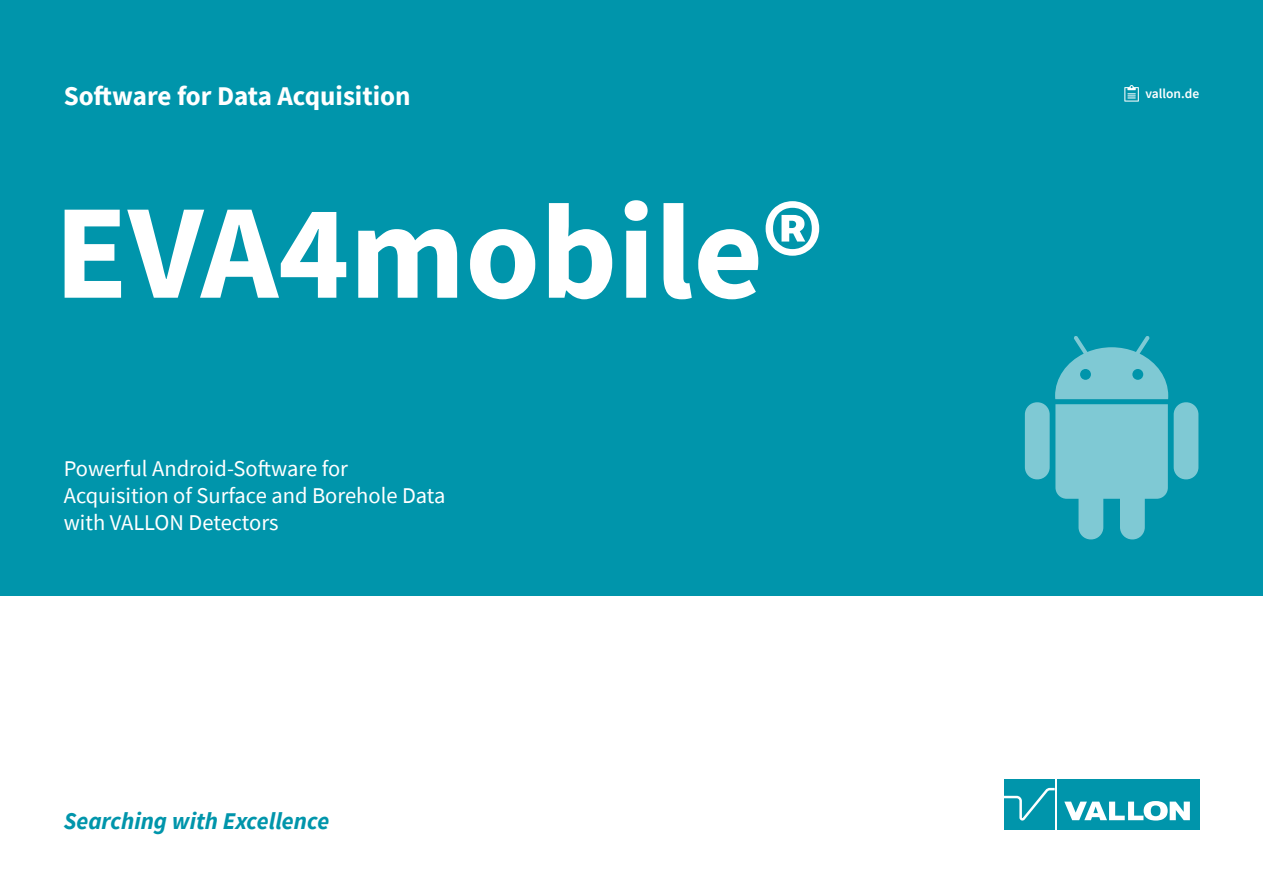
<style>
.page{position:relative;width:1263px;height:893px;background:#fff}
.page>*{position:absolute;margin:0;border:0;box-sizing:border-box;transform-origin:0 0}
.t1{font:700 135px "Source Sans Pro";color:#fff}
.t2{font:700 27px "Source Sans Pro";color:#fff}
.t3{font:italic 700 24px "Source Sans Pro";color:#0095ab}
.t4{font:22.5px/27px "Source Sans Pro";color:#fff}
.t5{font:600 13.5px "Source Sans Pro";color:#fff}
</style>
<div class="page">
<div style="left:1057px;top:779px;width:142px;height:50px;background:#0095ab"></div>
<svg style="left:1064px;top:801px;width:126px;height:19px"></svg>
<div style="left:1004px;top:779px;width:50px;height:50px;background:#0095ab"></div>
<svg style="left:1004px;top:788px;width:51px;height:32px"></svg>
<div style="left:0;top:0;width:1263px;height:595px;background:#0095ab"></div>
<svg style="left:1124px;top:85px;width:15px;height:17px"></svg>
<div style="left:1025px;top:402px;width:25px;height:77px;background:#7fc9d4;border-radius:12px"></div>
<svg style="left:1055px;top:336px;width:113px;height:203px"></svg>
<div style="left:1174px;top:402px;width:24px;height:77px;background:#7fc9d4;border-radius:12px"></div>
<p class="t2" style="left:64px;top:78px;width:348px">Software for Data Acquisition</p>
<h1 class="t1" style="left:54px;top:161px;width:771px">EVA4mobileR</h1>
<p class="t4" style="left:64px;top:455px;width:383px">Powerful Android-Software for<br>Acquisition of Surface and Borehole Data with VALLON Detectors</p>
<p class="t3" style="left:64px;top:805px;width:267px">Searching with Excellence</p>
<p class="t5" style="left:1145px;top:85px;width:55px">vallon.de</p>
</div>
